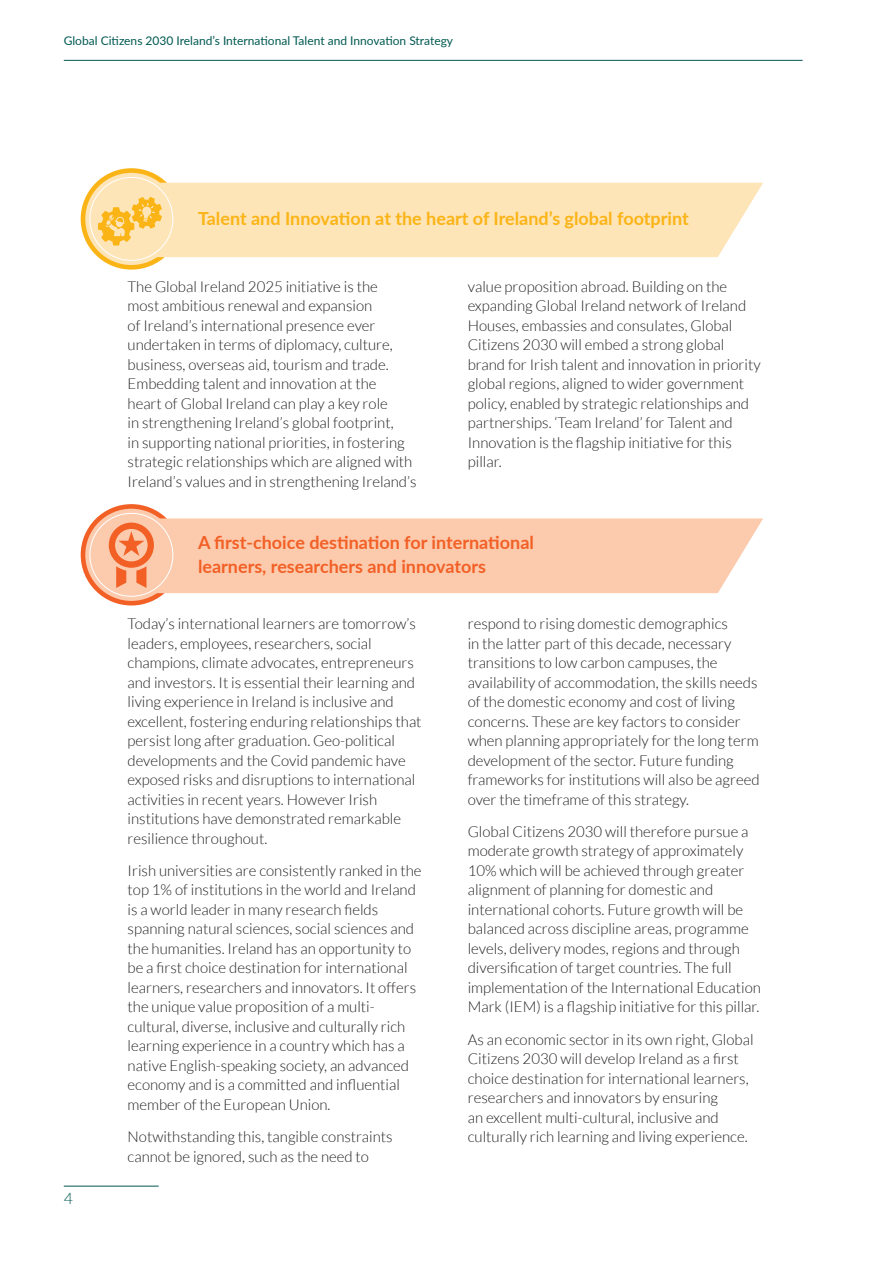
<style>
.page{position:relative;width:893px;height:1263px;background:#fff}
.page>*{position:absolute;margin:0;border:0;box-sizing:border-box;transform-origin:0 0}
.t1{font:700 18px/24px "Lato";color:#f26026}
.t2{font:700 18px "Lato";color:#fbb416}
.t3{font:300 15.75px "Lato";color:#005951}
.t4{font:300 15px/19.5px "Lato";color:#231f20}
.t5{font:12px "Lato";color:#005951}
</style>
<div class="page">
<hr style="left:64px;top:60px;width:739px;height:1px;background:#005951">
<hr style="left:64px;top:1186px;width:95px;height:1px;background:#005951">
<svg style="left:81px;top:168px;width:101px;height:102px"></svg>
<div style="left:81px;top:504px;width:101px;height:101px;background:#f26026;border-radius:50%"></div>
<div style="left:158px;top:183px;width:605px;height:74px;background:#fee5b8"></div>
<div style="left:158px;top:518px;width:605px;height:75px;background:#fccbae"></div>
<div style="left:85px;top:173px;width:92px;height:92px;background:#fee5b8;border-radius:50%"></div>
<div style="left:85px;top:509px;width:92px;height:92px;background:#fccbae;border-radius:50%"></div>
<svg style="left:109px;top:523px;width:45px;height:65px"></svg>
<svg style="left:98px;top:197px;width:64px;height:48px"></svg>
<p class="t5" style="left:64px;top:32px;width:391px">Global Citizens 2030 Ireland’s International Talent and Innovation Strategy</p>
<p class="t2" style="left:198px;top:205px;width:492px">Talent and Innovation at the heart of Ireland’s global footprint</p>
<p class="t4" style="left:128px;top:277px;width:290px">The Global Ireland 2025 initiative is the<br>most ambitious renewal and expansion<br>of Ireland’s international presence ever undertaken in terms of diplomacy, culture, business, overseas aid, tourism and trade.<br>Embedding talent and innovation at the<br>heart of Global Ireland can play a key role<br>in strengthening Ireland’s global footprint,<br>in supporting national priorities, in fostering strategic relationships which are aligned with Ireland’s values and in strengthening Ireland’s</p>
<p class="t4" style="left:468px;top:277px;width:295px">value proposition abroad. Building on the expanding Global Ireland network of Ireland Houses, embassies and consulates, Global Citizens 2030 will embed a strong global brand for Irish talent and innovation in priority global regions, aligned to wider government policy, enabled by strategic relationships and partnerships. ‘Team Ireland’ for Talent and Innovation is the flagship initiative for this pillar.</p>
<p class="t1" style="left:198px;top:530px;width:337px">A first-choice destination for international learners, researchers and innovators</p>
<p class="t3" style="left:64px;top:1190px;width:11px">4</p>
<p class="t4" style="left:128px;top:614px;width:296px">Today’s international learners are tomorrow’s leaders, employees, researchers, social champions, climate advocates, entrepreneurs and investors. It is essential their learning and living experience in Ireland is inclusive and excellent, fostering enduring relationships that persist long after graduation. Geo-political developments and the Covid pandemic have exposed risks and disruptions to international activities in recent years. However Irish institutions have demonstrated remarkable resilience throughout.</p>
<p class="t4" style="left:128px;top:861px;width:295px">Irish universities are consistently ranked in the top 1% of institutions in the world and Ireland is a world leader in many research fields spanning natural sciences, social sciences and the humanities. Ireland has an opportunity to be a first choice destination for international learners, researchers and innovators. It offers the unique value proposition of a multi&shy;cultural, diverse, inclusive and culturally rich learning experience in a country which has a native English-speaking society, an advanced economy and is a committed and influential member of the European Union.</p>
<p class="t4" style="left:128px;top:1127px;width:267px">Notwithstanding this, tangible constraints cannot be ignored, such as the need to</p>
<p class="t4" style="left:468px;top:614px;width:293px">respond to rising domestic demographics<br>in the latter part of this decade, necessary transitions to low carbon campuses, the availability of accommodation, the skills needs of the domestic economy and cost of living concerns. These are key factors to consider when planning appropriately for the long term development of the sector. Future funding frameworks for institutions will also be agreed over the timeframe of this strategy.</p>
<p class="t4" style="left:468px;top:822px;width:295px">Global Citizens 2030 will therefore pursue a moderate growth strategy of approximately 10% which will be achieved through greater alignment of planning for domestic and international cohorts. Future growth will be balanced across discipline areas, programme levels, delivery modes, regions and through diversification of target countries. The full implementation of the International Education Mark (IEM) is a flagship initiative for this pillar.</p>
<p class="t4" style="left:468px;top:1030px;width:287px">As an economic sector in its own right, Global Citizens 2030 will develop Ireland as a first choice destination for international learners, researchers and innovators by ensuring<br>an excellent multi-cultural, inclusive and culturally rich learning and living experience.</p>
</div>
